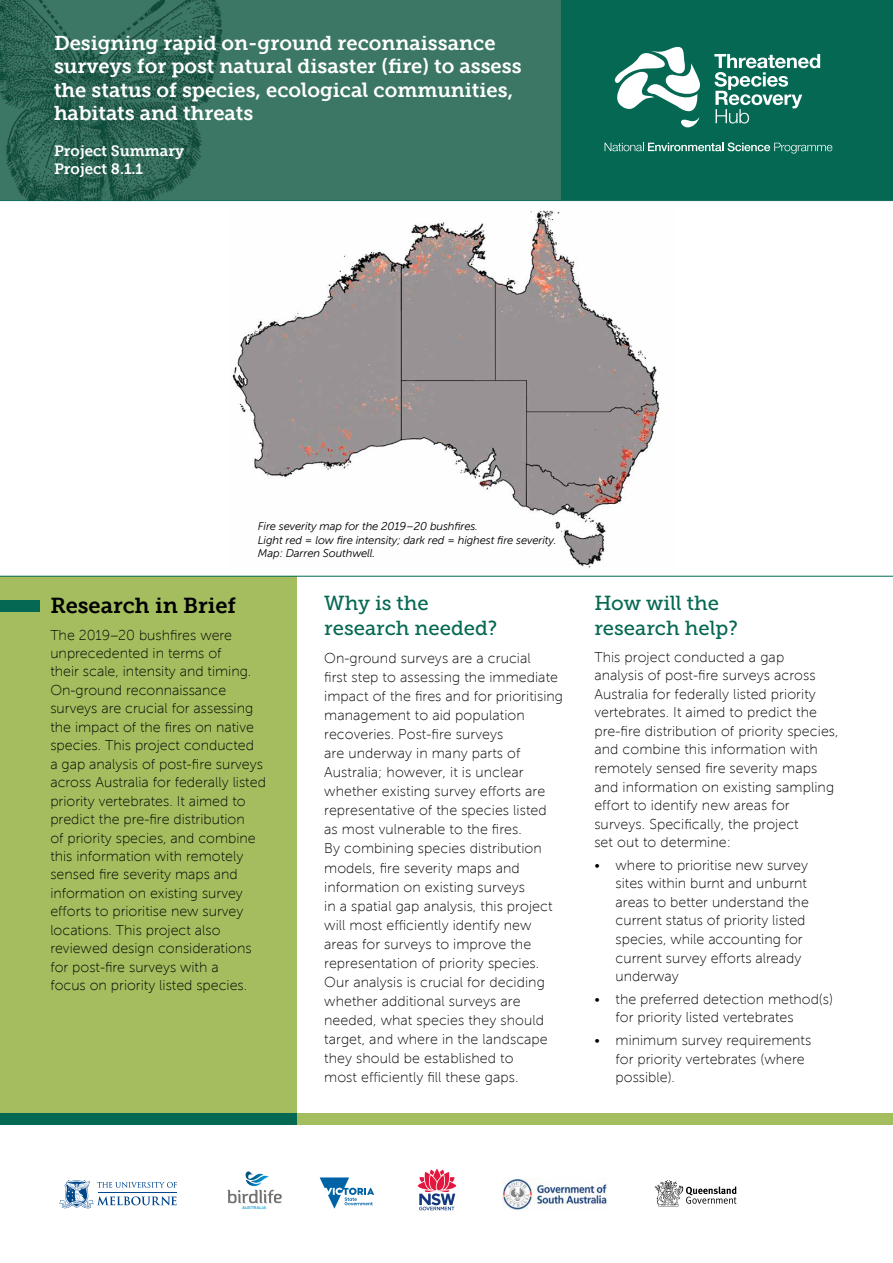
<style>
.page{position:relative;width:893px;height:1263px;background:#fff}
.page>*{position:absolute;margin:0;border:0;box-sizing:border-box;transform-origin:0 0}
.t1{font:21.75px "Museo Slab 700";color:#000}
.t2{font:20.25px/24.9px "Museo Slab 500";color:#046852}
.t3{font:20.1px/23.4px "Museo Slab 700";color:#fff}
.t4{font:15px/18px "Museo Slab 700";color:#fff}
.t5{font:14.25px/18.5px "Museo Sans 100";letter-spacing:.005em;color:#000}
.t6{font:italic 11.25px/13.5px "Museo Sans 300";letter-spacing:-.01em;color:#000}
.t7{font:500 3.9px "Gotham";letter-spacing:.005em;color:#0093d0}
</style>
<div class="page">
<div style="left:0;top:0;width:586px;height:201px;background:#3b7764"></div>
<div style="left:0;top:1114px;width:893px;height:11px;background:#a4be5f"></div>
<div style="left:0;top:576px;width:296px;height:538px;background:#a4be5f"></div>
<div style="left:0;top:600px;width:40px;height:11px;background:#046852"></div>
<div style="left:561px;top:0;width:332px;height:201px;background:#046852"></div>
<div style="left:0;top:1114px;width:296px;height:11px;background:#046852"></div>
<svg style="left:714px;top:54px;width:106px;height:70px"></svg>
<svg style="left:614px;top:47px;width:86px;height:80px"></svg>
<svg style="left:605px;top:142px;width:227px;height:12px"></svg>
<svg style="left:0;top:200px;width:893px;height:377px"></svg>
<svg style="left:227px;top:1171px;width:55px;height:32px"></svg>
<svg style="left:320px;top:1177px;width:54px;height:32px"></svg>
<img style="left:502px;top:1179px;width:105px;height:31px">
<svg style="left:655px;top:1180px;width:81px;height:26px"></svg>
<svg style="left:59px;top:1180px;width:118px;height:28px"></svg>
<svg style="left:417px;top:1169px;width:40px;height:41px"></svg>
<img style="left:0;top:0;width:228px;height:201px">
<img style="left:229px;top:206px;width:446px;height:365px">
<h3 class="t3" style="left:54px;top:31px;width:469px">Designing rapid on-ground reconnaissance surveys for post natural disaster (fire) to assess the status of species, ecological communities, habitats and threats</h3>
<p class="t4" style="left:54px;top:142px;width:132px">Project Summary<br>Project 8.1.1</p>
<p class="t6" style="left:258px;top:520px;width:300px">Fire severity map for the 2019–20 bushfires.<br>Light red = low fire intensity; dark red = highest fire severity.<br>Map: Darren Southwell.</p>
<h1 class="t1" style="left:50px;top:593px;width:187px">Research in Brief</h1>
<p class="t5" style="left:50px;top:626px;width:217px">The 2019–20 bushfires were unprecedented in terms of<br>their scale, intensity and timing.<br>On-ground reconnaissance surveys are crucial for assessing the impact of the fires on native species. This project conducted<br>a gap analysis of post-fire surveys across Australia for federally listed priority vertebrates. It aimed to predict the pre-fire distribution<br>of priority species, and combine this information with remotely sensed fire severity maps and information on existing survey efforts to prioritise new survey locations. This project also reviewed design considerations for post-fire surveys with a<br>focus on priority listed species.</p>
<h2 class="t2" style="left:324px;top:591px;width:175px">Why is the research needed?</h2>
<p class="t5" style="left:324px;top:649px;width:240px;line-height:19px">On-ground surveys are a crucial<br>first step to assessing the immediate impact of the fires and for prioritising management to aid population recoveries. Post-fire surveys<br>are underway in many parts of Australia; however, it is unclear whether existing survey efforts are representative of the species listed as most vulnerable to the fires.<br>By combining species distribution models, fire severity maps and information on existing surveys<br>in a spatial gap analysis, this project will most efficiently identify new areas for surveys to improve the representation of priority species.<br>Our analysis is crucial for deciding whether additional surveys are needed, what species they should target, and where in the landscape they should be established to<br>most efficiently fill these gaps.</p>
<h2 class="t2" style="left:594px;top:591px;width:145px;line-height:24.5px">How will the research help?</h2>
<p class="t5" style="left:594px;top:648px;width:246px">This project conducted a gap<br>analysis of post-fire surveys across Australia for federally listed priority vertebrates. It aimed to predict the pre-fire distribution of priority species, and combine this information with remotely sensed fire severity maps and information on existing sampling effort to identify new areas for surveys. Specifically, the project<br>set out to determine:</p>
<p class="t5" style="left:616px;top:856px;width:195px;text-indent:-21px">• where to prioritise new survey sites within burnt and unburnt areas to better understand the current status of priority listed species, while accounting for current survey efforts already underway</p>
<p class="t5" style="left:616px;top:990px;width:219px;text-indent:-21px">• the preferred detection method(s) for priority listed vertebrates</p>
<p class="t5" style="left:616px;top:1031px;width:197px;text-indent:-21px">• minimum survey requirements for priority vertebrates (where possible).</p>
<p class="t7" style="left:242px;top:1205px;width:26px">AUSTRALIA</p>
</div>
